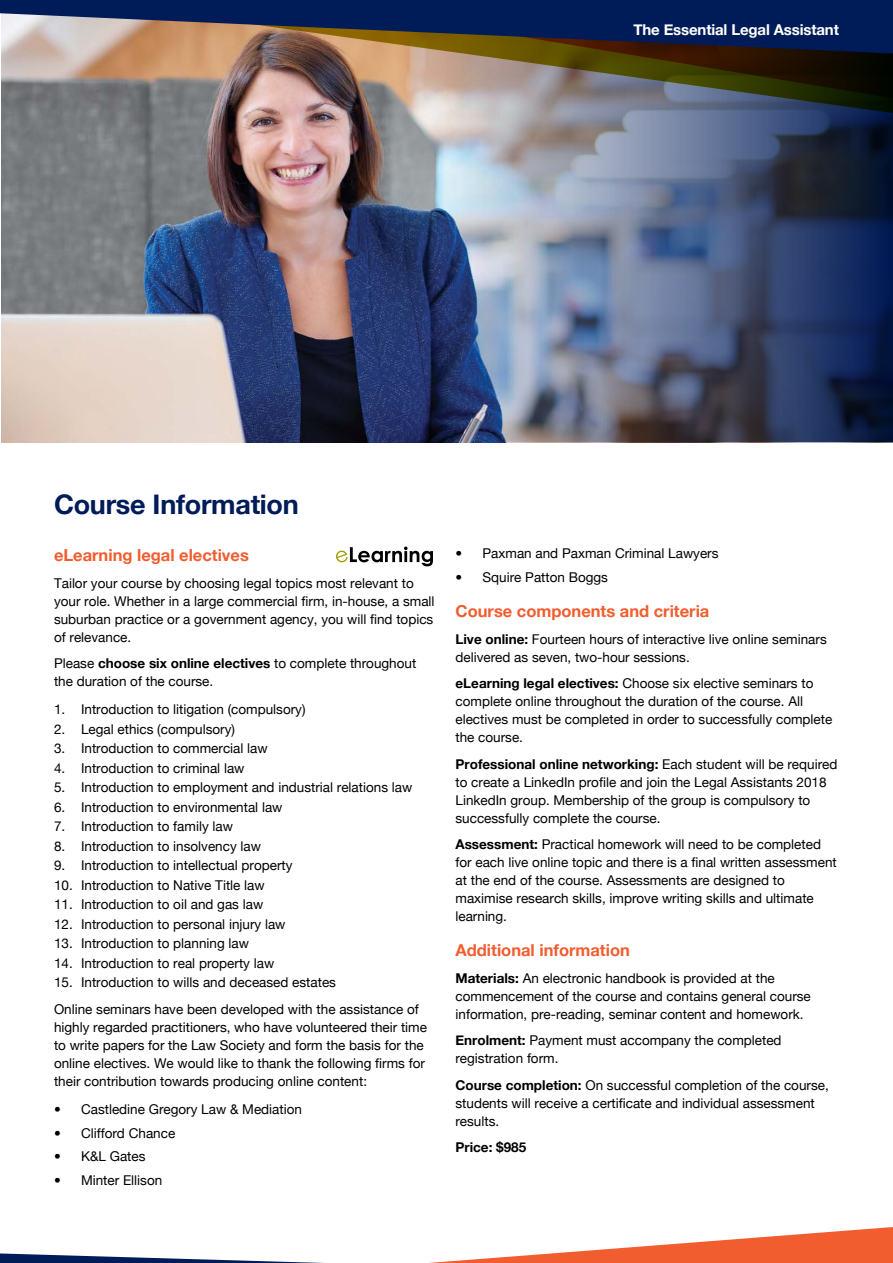
<style>
.page{position:relative;width:893px;height:1263px;background:#fff}
.page>*{position:absolute;margin:0;border:0;box-sizing:border-box;transform-origin:0 0}
.t1{font:700 27px "Helvetica Neue";letter-spacing:-.01em;color:#001c58}
.t2{font:700 16.5px "Helvetica Neue";color:#f15d2f}
.t3{font:700 15px "Helvetica Neue";letter-spacing:-.01em;color:#fff}
.t4{font:13.5px/18px "Helvetica Neue";color:#000}
.t5{font:700 13.5px "Helvetica Neue";color:#000}
.s1{font-weight:700}
</style>
<div class="page">
<img style="left:1px;top:115px;width:892px;height:327px">
<img style="left:1px;top:53px;width:892px;height:62px">
<svg style="left:364px;top:53px;width:529px;height:47px;background:#695e48"></svg>
<svg style="left:1px;top:0;width:892px;height:53px;background:#3c4259"></svg>
<svg style="left:0;top:1227px;width:893px;height:36px"></svg>
<svg style="left:0;top:0;width:1px;height:14px"></svg>
<svg style="left:336px;top:546px;width:97px;height:20px"></svg>
<p class="t3" style="left:633px;top:20px;width:207px">The Essential Legal Assistant</p>
<h1 class="t1" style="left:54px;top:488px;width:246px">Course Information</h1>
<p class="t2" style="left:54px;top:545px;width:196px">eLearning legal electives</p>
<p class="t4" style="left:54px;top:574px;width:382px">Tailor your course by choosing legal topics most relevant to your role. Whether in a large commercial firm, in-house, a small suburban practice or a government agency, you will find topics of relevance.</p>
<p class="t4" style="left:54px;top:654px;width:364px">Please <span class="s1">choose six online electives</span> to complete throughout the duration of the course.</p>
<p class="t4" style="left:54px;top:700px;width:253px">1. Introduction to litigation (compulsory)</p>
<p class="t4" style="left:54px;top:720px;width:183px">2. Legal ethics (compulsory)</p>
<p class="t4" style="left:54px;top:739px;width:215px">3. Introduction to commercial law</p>
<p class="t4" style="left:54px;top:759px;width:192px">4. Introduction to criminal law</p>
<p class="t4" style="left:54px;top:778px;width:360px">5. Introduction to employment and industrial relations law</p>
<p class="t4" style="left:54px;top:798px;width:230px">6. Introduction to environmental law</p>
<p class="t4" style="left:54px;top:817px;width:181px">7. Introduction to family law</p>
<p class="t4" style="left:54px;top:837px;width:209px">8. Introduction to insolvency law</p>
<p class="t4" style="left:54px;top:856px;width:240px">9. Introduction to intellectual property</p>
<p class="t4" style="left:54px;top:876px;width:212px">10. Introduction to Native Title law</p>
<p class="t4" style="left:54px;top:895px;width:211px">11. Introduction to oil and gas law</p>
<p class="t4" style="left:54px;top:915px;width:233px">12. Introduction to personal injury law</p>
<p class="t4" style="left:54px;top:934px;width:197px">13. Introduction to planning law</p>
<p class="t4" style="left:54px;top:954px;width:222px">14. Introduction to real property law</p>
<p class="t4" style="left:54px;top:969px;width:366px;line-height:26.5px">15. Introduction to wills and deceased estates<br>Online seminars have been developed with the assistance of</p>
<p class="t4" style="left:54px;top:1018px;width:375px">highly regarded practitioners, who have volunteered their time to write papers for the Law Society and form the basis for the online electives. We would like to thank the following firms for their contribution towards producing online content:</p>
<p class="t4" style="left:54px;top:1100px;width:250px">• Castledine Gregory Law &amp; Mediation</p>
<p class="t4" style="left:54px;top:1124px;width:123px">• Clifford Chance</p>
<p class="t4" style="left:54px;top:1147px;width:93px">• K&amp;L Gates</p>
<p class="t4" style="left:54px;top:1171px;width:110px">• Minter Ellison</p>
<p class="t4" style="left:455px;top:544px;width:265px">• Paxman and Paxman Criminal Lawyers</p>
<p class="t4" style="left:455px;top:568px;width:154px">• Squire Patton Boggs</p>
<p class="t2" style="left:455px;top:601px;width:255px">Course components and criteria</p>
<p class="t4" style="left:455px;top:629px;width:373px"><span class="s1">Live online:</span> Fourteen hours of interactive live online seminars delivered as seven, two-hour sessions.</p>
<p class="t4" style="left:455px;top:674px;width:378px"><span class="s1">eLearning legal electives:</span> Choose six elective seminars to complete online throughout the duration of the course. All electives must be completed in order to successfully complete the course.</p>
<p class="t4" style="left:455px;top:754px;width:383px"><span class="s1">Professional online networking:</span> Each student will be required to create a LinkedIn profile and join the Legal Assistants 2018<br>LinkedIn group. Membership of the group is compulsory to successfully complete the course.</p>
<p class="t4" style="left:455px;top:835px;width:383px"><span class="s1">Assessment:</span> Practical homework will need to be completed for each live online topic and there is a final written assessment at the end of the course. Assessments are designed to maximise research skills, improve writing skills and ultimate learning.</p>
<p class="t2" style="left:455px;top:940px;width:176px">Additional information</p>
<p class="t4" style="left:455px;top:968px;width:357px"><span class="s1">Materials:</span> An electronic handbook is provided at the commencement of the course and contains general course information, pre-reading, seminar content and homework.</p>
<p class="t4" style="left:455px;top:1031px;width:328px"><span class="s1">Enrolment:</span> Payment must accompany the completed registration form.</p>
<p class="t4" style="left:455px;top:1075px;width:375px"><span class="s1">Course completion:</span> On successful completion of the course, students will receive a certificate and individual assessment results.</p>
<p class="t5" style="left:455px;top:1139px;width:72px">Price: $985</p>
</div>
